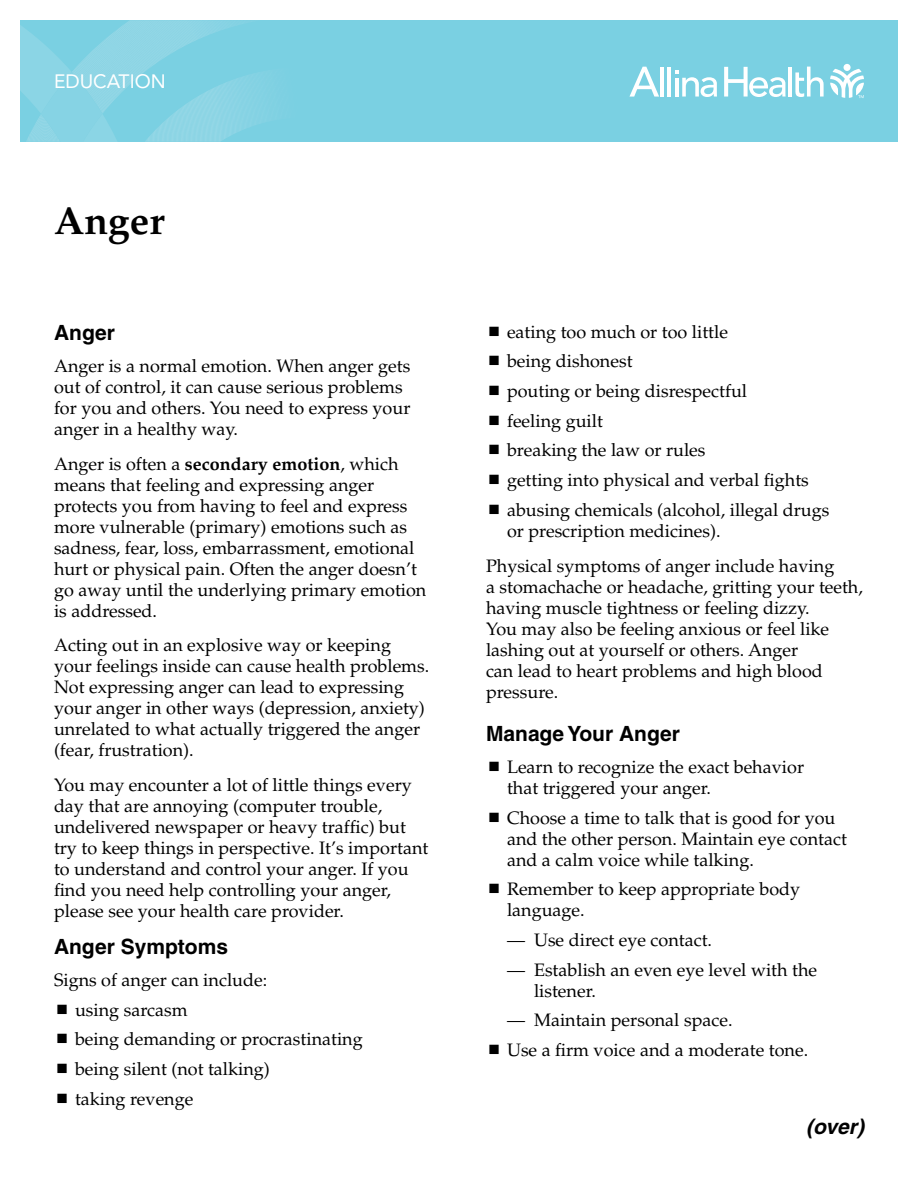
<style>
.page{position:relative;width:918px;height:1188px;background:#fff}
.page>*{position:absolute;margin:0;border:0;box-sizing:border-box;transform-origin:0 0}
.t1{font:700 39px "Palatino";color:#000}
.t2{font:700 21px "Helvetica";color:#000}
.t3{font:italic 700 21px "Helvetica";color:#000}
.t4{font:19.2px "Avenir LT Std";color:#fff}
.t5{font:18px/21px "Palatino";color:#000}
.s1{font-weight:700}
</style>
<div class="page">
<div style="left:20px;top:20px;width:878px;height:122px;background:#7ad0e2"></div>
<svg style="left:20px;top:20px;width:246px;height:122px"></svg>
<svg style="left:830px;top:69px;width:34px;height:29px"></svg>
<div style="left:844px;top:64px;width:7px;height:7px;background:#fff;border-radius:50%"></div>
<hr style="left:660px;top:67px;width:4px;height:30px;background:#fff">
<hr style="left:667px;top:67px;width:4px;height:30px;background:#fff">
<hr style="left:789px;top:67px;width:3px;height:30px;background:#fff">
<svg style="left:795px;top:67px;width:29px;height:30px"></svg>
<svg style="left:675px;top:71px;width:42px;height:26px"></svg>
<svg style="left:629px;top:67px;width:30px;height:30px"></svg>
<svg style="left:724px;top:67px;width:62px;height:30px"></svg>
<p class="t4" style="left:54px;top:70px;width:113px">EDUCATION</p>
<h1 class="t1" style="left:54px;top:198px;width:112px">Anger</h1>
<p class="t2" style="left:54px;top:320px;width:62px">Anger</p>
<p class="t5" style="left:54px;top:356px;width:358px">Anger is a normal emotion. When anger gets out of control, it can cause serious problems for you and others. You need to express your anger in a healthy way.</p>
<p class="t5" style="left:54px;top:453px;width:374px">Anger is often a <span class="s1">secondary emotion</span>, which means that feeling and expressing anger protects you from having to feel and express more vulnerable (primary) emotions such as sadness, fear, loss, embarrassment, emotional hurt or physical pain. Often the anger doesn’t go away until the underlying primary emotion is addressed.</p>
<p class="t5" style="left:54px;top:635px;width:377px">Acting out in an explosive way or keeping your feelings inside can cause health problems.<br>Not expressing anger can lead to expressing your anger in other ways (depression, anxiety) unrelated to what actually triggered the anger (fear, frustration).</p>
<p class="t5" style="left:54px;top:774px;width:376px">You may encounter a lot of little things every day that are annoying (computer trouble, undelivered newspaper or heavy traffic) but try to keep things in perspective. It’s important to understand and control your anger. If you find you need help controlling your anger, please see your health care provider.</p>
<p class="t2" style="left:54px;top:934px;width:176px">Anger Symptoms</p>
<p class="t5" style="left:75px;top:965px;width:289px;line-height:29.7px;text-indent:-21px">Signs of anger can include:<br>using sarcasm<br>being demanding or procrastinating being silent (not talking)<br>taking revenge</p>
<p class="t5" style="left:507px;top:317px;width:324px;line-height:29.7px">eating too much or too little<br>being dishonest<br>pouting or being disrespectful<br>feeling guilt<br>breaking the law or rules<br>getting into physical and verbal fights abusing chemicals (alcohol, illegal drugs</p>
<p class="t5" style="left:486px;top:513px;width:350px;line-height:35.1px;text-indent:21px">or prescription medicines).<br>Physical symptoms of anger include having</p>
<p class="t5" style="left:486px;top:576px;width:378px">a stomachache or headache, gritting your teeth, having muscle tightness or feeling dizzy.<br>You may also be feeling anxious or feel like lashing out at yourself or others. Anger<br>can lead to heart problems and high blood pressure.</p>
<p class="t2" style="left:486px;top:721px;width:195px">Manage Your Anger</p>
<p class="t5" style="left:507px;top:757px;width:299px">Learn to recognize the exact behavior that triggered your anger.</p>
<p class="t5" style="left:507px;top:807px;width:341px">Choose a time to talk that is good for you and the other person. Maintain eye contact and a calm voice while talking.</p>
<p class="t5" style="left:507px;top:879px;width:295px">Remember to keep appropriate body language.</p>
<p class="t5" style="left:507px;top:930px;width:207px">— Use direct eye contact.</p>
<p class="t5" style="left:534px;top:959px;width:285px;text-indent:-27px">— Establish an even eye level with the listener.</p>
<p class="t5" style="left:507px;top:1006px;width:303px;line-height:29.7px">— Maintain personal space.<br>Use a firm voice and a moderate tone.</p>
<p class="t3" style="left:806px;top:1114px;width:59px">(over)</p>
</div>
